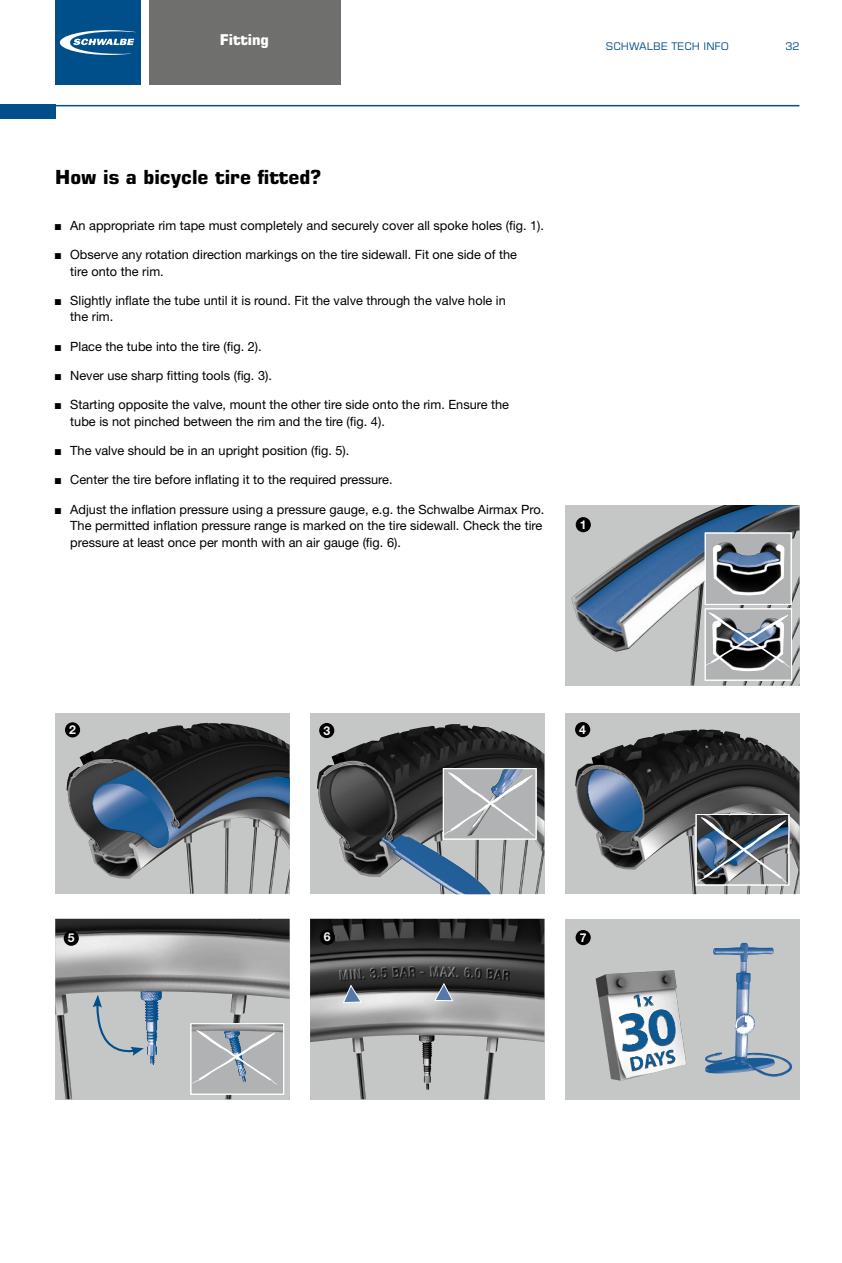
<style>
.page{position:relative;width:842px;height:1263px;background:#fff}
.page>*{position:absolute;margin:0;border:0;box-sizing:border-box;transform-origin:0 0}
.t1{font:700 19.5px "Eurostile LT Pro";color:#000}
.t2{font:700 15px "Eurostile LT Pro";color:#fff}
.t3{font:12.75px/16.5px "Helvetica Neue LT Pro";color:#000}
.t4{font:10.5px "Eurostile LT Pro";color:#004f8b}
.s1{font-family:"Arial Narrow"}
</style>
<div class="page">
<div style="left:55px;top:714px;width:235px;height:180px;background:#c5c6c6"></div>
<img style="left:67px;top:723px;width:223px;height:171px">
<img style="left:92px;top:769px;width:198px;height:79px">
<div style="left:565px;top:919px;width:234px;height:180px;background:#c5c6c6"></div>
<img style="left:705px;top:943px;width:87px;height:134px">
<img style="left:596px;top:970px;width:90px;height:111px">
<img style="left:619px;top:994px;width:57px;height:76px">
<div style="left:565px;top:714px;width:234px;height:180px;background:#c5c6c6"></div>
<img style="left:575px;top:729px;width:224px;height:165px">
<img style="left:587px;top:769px;width:56px;height:63px">
<div style="left:696px;top:814px;width:93px;height:71px;border:1px solid #fff"></div>
<svg style="left:696px;top:817px;width:92px;height:67px;background:#69727d"></svg>
<div style="left:310px;top:714px;width:234px;height:180px;background:#c5c6c6"></div>
<img style="left:317px;top:724px;width:227px;height:170px">
<img style="left:381px;top:835px;width:110px;height:59px">
<div style="left:443px;top:769px;width:93px;height:70px;background:#b1b2b3"></div>
<img style="left:502px;top:770px;width:20px;height:2px">
<div style="left:443px;top:768px;width:93px;height:71px;border:1px solid #fff"></div>
<svg style="left:443px;top:772px;width:92px;height:64px"></svg>
<svg style="left:211px;top:919px;width:79px;height:180px;background:#989898"></svg>
<img style="left:55px;top:919px;width:156px;height:180px">
<img style="left:141px;top:991px;width:21px;height:74px">
<svg style="left:93px;top:995px;width:51px;height:63px;background:#b5bcc1"></svg>
<svg style="left:432px;top:919px;width:112px;height:180px;background:#7d7d7d"></svg>
<img style="left:310px;top:919px;width:122px;height:180px">
<svg style="left:342px;top:984px;width:20px;height:19px"></svg>
<svg style="left:434px;top:982px;width:20px;height:19px"></svg>
<svg style="left:191px;top:1024px;width:93px;height:70px"></svg>
<div style="left:190px;top:1023px;width:94px;height:71px;border:1px solid #fff"></div>
<svg style="left:192px;top:1030px;width:85px;height:55px;background:#adb1b6"></svg>
<div style="left:65px;top:722px;width:15px;height:15px;background:#000;border-radius:50%"></div>
<div style="left:319px;top:723px;width:15px;height:15px;background:#000;border-radius:50%"></div>
<div style="left:575px;top:722px;width:15px;height:15px;background:#000;border-radius:50%"></div>
<div style="left:64px;top:931px;width:15px;height:15px;background:#000;border-radius:50%"></div>
<div style="left:320px;top:930px;width:15px;height:15px;background:#000;border-radius:50%"></div>
<div style="left:576px;top:930px;width:15px;height:15px;background:#000;border-radius:50%"></div>
<div style="left:565px;top:505px;width:234px;height:180px;background:#c5c6c6"></div>
<img style="left:571px;top:505px;width:228px;height:180px">
<img style="left:578px;top:505px;width:220px;height:128px">
<div style="left:705px;top:533px;width:86px;height:71px;background:#b1b2b3"></div>
<img style="left:713px;top:542px;width:71px;height:53px">
<img style="left:718px;top:552px;width:61px;height:15px">
<div style="left:705px;top:533px;width:87px;height:72px;border:1px solid #fff"></div>
<div style="left:705px;top:609px;width:86px;height:71px;background:#b1b2b3"></div>
<img style="left:731px;top:668px;width:34px;height:3px">
<div style="left:705px;top:608px;width:87px;height:73px;border:1px solid #fff"></div>
<svg style="left:705px;top:612px;width:85px;height:56px"></svg>
<div style="left:576px;top:517px;width:15px;height:15px;background:#000;border-radius:50%"></div>
<div style="left:55px;top:0;width:85px;height:85px;background:#004f8b"></div>
<svg style="left:60px;top:30px;width:76px;height:25px"></svg>
<div style="left:149px;top:0;width:191px;height:85px;background:#6f6f6e"></div>
<hr style="left:0;top:105px;width:799px;height:1px;background:#004f8b">
<div style="left:0;top:105px;width:55px;height:14px;background:#004f8b"></div>
<p class="t2" style="left:220px;top:31px;width:51px">Fitting</p>
<h1 class="t1" style="left:55px;top:165px;width:267px">How is a bicycle tire fitted?</h1>
<p class="t3" style="left:55px;top:217px;width:490px"><span class="s1">■</span> An appropriate rim tape must completely and securely cover all spoke holes (fig. 1).</p>
<p class="t3" style="left:70px;top:246px;width:448px;text-indent:-15px"><span class="s1">■</span> Observe any rotation direction markings on the tire sidewall. Fit one side of the tire onto the rim.</p>
<p class="t3" style="left:70px;top:292px;width:437px;text-indent:-15px"><span class="s1">■</span> Slightly inflate the tube until it is round. Fit the valve through the valve hole in the rim.</p>
<p class="t3" style="left:55px;top:338px;width:208px"><span class="s1">■</span> Place the tube into the tire (fig. 2).</p>
<p class="t3" style="left:55px;top:367px;width:218px"><span class="s1">■</span> Never use sharp fitting tools (fig. 3).</p>
<p class="t3" style="left:70px;top:396px;width:440px;text-indent:-15px"><span class="s1">■</span> Starting opposite the valve, mount the other tire side onto the rim. Ensure the tube is not pinched between the rim and the tire (fig. 4).</p>
<p class="t3" style="left:55px;top:442px;width:296px"><span class="s1">■</span> The valve should be in an upright position (fig. 5).</p>
<p class="t3" style="left:55px;top:471px;width:339px"><span class="s1">■</span> Center the tire before inflating it to the required pressure.</p>
<p class="t3" style="left:70px;top:500px;width:475px;text-indent:-15px"><span class="s1">■</span> Adjust the inflation pressure using a pressure gauge, e.g. the Schwalbe Airmax Pro.<br>The permitted inflation pressure range is marked on the tire sidewall. Check the tire pressure at least once per month with an air gauge (fig. 6).</p>
<p class="t4" style="left:606px;top:40px;width:125px">SCHWALBE TECH INFO</p>
<p class="t4" style="left:785px;top:40px;width:16px">32</p>
</div>
